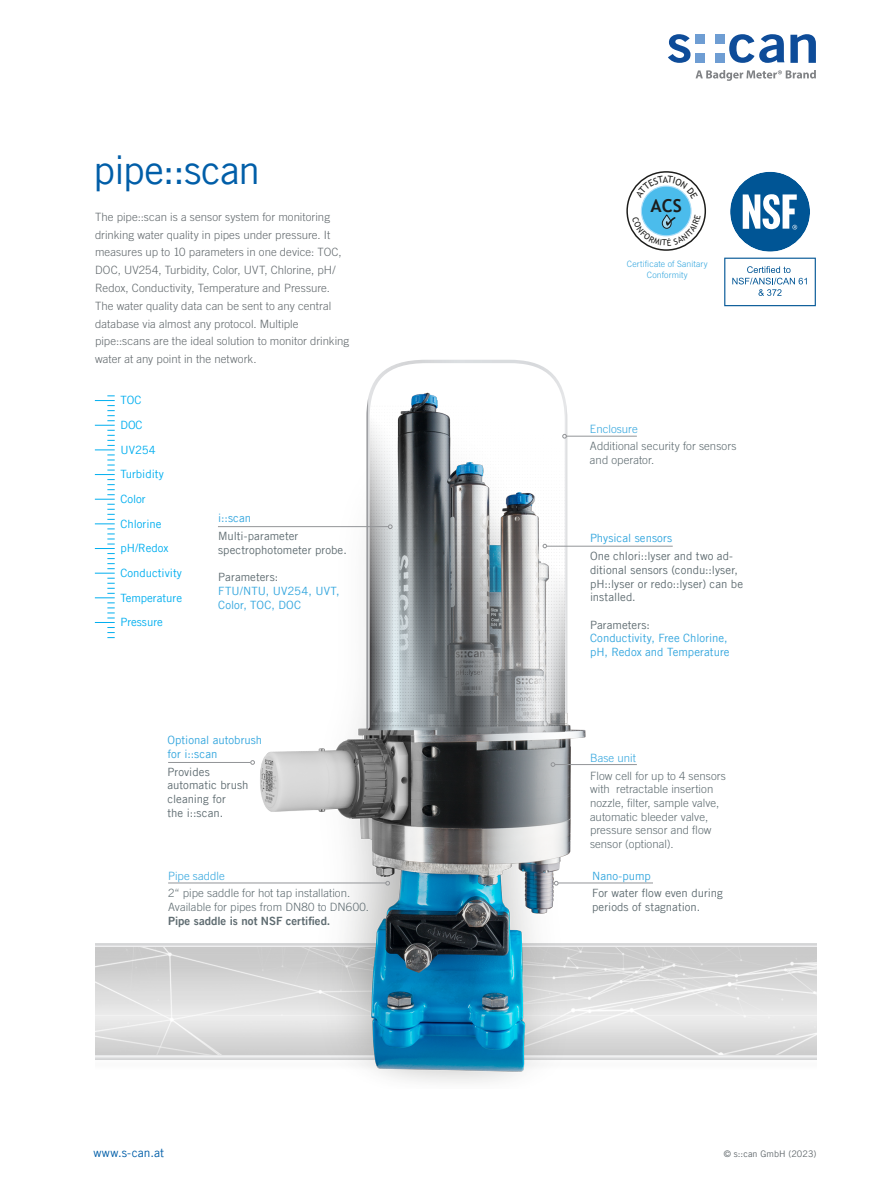
<style>
.page{position:relative;width:893px;height:1191px;background:#fff}
.page>*{position:absolute;margin:0;border:0;box-sizing:border-box;transform-origin:0 0}
.Produkttitel{font:39px "Trade Gothic LT Com";letter-spacing:-.02em;color:#015ea8}
.Foto_Alternativ_Trinkwasser{font:700 17.85px "Trebuchet MS";color:#1d1d1b}
.t1{font:12px "Trade Gothic LT Com";letter-spacing:.01em;color:#015ea8}
.Foto_Alternativ_Trinkwasser-2{font:300 11.4px/17.9px "Trade Gothic LT Com";letter-spacing:.005em;color:#62696d}
.Foto_Alternativ_Trinkwasser-3{font:300 11.4px/13.6px "Trade Gothic LT Com";letter-spacing:.005em;color:#5f6c71}
.Foto_Alternativ_Trinkwasser-4{font:11.4px/13.6px "Trade Gothic LT Com";letter-spacing:.005em;color:#5f6c71}
.Foto_Alternativ_Trinkwasser-5{font:11.4px/13.6px "Trade Gothic LT Com";letter-spacing:.005em;color:#33a6de}
.Foto_Alternativ_Trinkwasser-6{font:11.4px/24.6px "Trade Gothic LT Com";color:#00aeef}
.t2{font:9px "Trade Gothic LT Com";letter-spacing:.01em;color:#62696d}
.Foto_Alternativ_Trinkwasser-7{font:300 8.7px/10.5px "Trade Gothic LT Com";letter-spacing:.015em;color:#33a6de;text-align:center}
.s1{color:#33a6de}
.s2{color:#5f6c71}
.s3{font-family:"Trade Gothic LT Com Bd 2";font-weight:400}
</style>
<div class="page">
<svg style="left:695px;top:70px;width:121px;height:11px"></svg>
<svg style="left:668px;top:34px;width:22px;height:29px"></svg>
<svg style="left:729px;top:34px;width:55px;height:29px"></svg>
<svg style="left:790px;top:34px;width:26px;height:29px"></svg>
<div style="left:695px;top:34px;width:10px;height:10px;background:#6e9dd3"></div>
<div style="left:715px;top:34px;width:9px;height:10px;background:#6e9dd3"></div>
<div style="left:695px;top:53px;width:10px;height:10px;background:#6e9dd3"></div>
<div style="left:715px;top:53px;width:9px;height:10px;background:#6e9dd3"></div>
<svg style="left:95px;top:943px;width:721px;height:3px"></svg>
<div style="left:94px;top:949px;width:722px;height:122px;background:#fbfbfb"></div>
<svg style="left:95px;top:1016px;width:721px;height:44px;background:#dedede"></svg>
<div style="left:94px;top:986px;width:722px;height:29px;background:#e3e3e3"></div>
<svg style="left:95px;top:946px;width:721px;height:46px;fill:#d1d1d1"></svg>
<img style="left:176px;top:359px;width:512px;height:724px">
<hr style="left:555px;top:764px;width:82px;height:1px;background:#939598">
<svg style="left:551px;top:762px;width:4px;height:4px"></svg>
<svg style="left:386px;top:881px;width:4px;height:4px"></svg>
<svg style="left:554px;top:881px;width:4px;height:4px"></svg>
<svg style="left:368px;top:363px;width:197px;height:372px"></svg>
<hr style="left:168px;top:762px;width:83px;height:1px;background:#939598">
<svg style="left:251px;top:760px;width:4px;height:4px"></svg>
<hr style="left:558px;top:882px;width:95px;height:1px;background:#939598">
<hr style="left:168px;top:882px;width:218px;height:1px;background:#939598">
<hr style="left:94px;top:567px;width:1px;height:516px;background:#fff">
<hr style="left:546px;top:546px;width:127px;height:1px;background:#939598">
<hr style="left:218px;top:526px;width:170px;height:1px;background:#939598">
<hr style="left:566px;top:436px;width:71px;height:1px;background:#939598">
<svg style="left:371px;top:405px;width:196px;height:321px"></svg>
<svg style="left:627px;top:172px;width:78px;height:78px"></svg>
<div style="left:626px;top:171px;width:80px;height:80px;border:1px solid #1d1d1b;border-radius:50%"></div>
<div style="left:641px;top:186px;width:50px;height:50px;background:#4bbcec;border-radius:50%"></div>
<svg style="left:95px;top:395px;width:20px;height:243px"></svg>
<svg style="left:724px;top:171px;width:92px;height:135px"></svg>
<svg style="left:635px;top:176px;width:63px;height:23px"></svg>
<svg style="left:632px;top:214px;width:69px;height:32px"></svg>
<p class="Produkttitel" style="left:94px;top:147px;width:168px">pipe::scan</p>
<p class="Foto_Alternativ_Trinkwasser-2" style="left:95px;top:208px;width:256px">The pipe::scan is a sensor system for monitoring drinking water quality in pipes under pressure. It measures up to 10 parameters in one device: TOC, DOC, UV254, Turbidity, Color, UVT, Chlorine, pH/ Redox, Conductivity, Temperature and Pressure.<br>The water quality data can be sent to any central database via almost any protocol. Multiple pipe::scans are the ideal solution to monitor drinking water at any point in the network.</p>
<p class="Foto_Alternativ_Trinkwasser-6" style="left:120px;top:388px;width:63px">TOC<br>DOC<br>UV254<br>Turbidity<br>Color<br>Chlorine pH/Redox<br>Conductivity<br>Temperature<br>Pressure</p>
<p class="Foto_Alternativ_Trinkwasser-4" style="left:218px;top:509px;width:82px;line-height:17.7px"><span class="s1">i::scan<br></span>Multi-parameter</p>
<p class="Foto_Alternativ_Trinkwasser-4" style="left:218px;top:543px;width:130px">spectrophotometer probe.</p>
<p class="Foto_Alternativ_Trinkwasser-5" style="left:218px;top:570px;width:123px"><span class="s2">Parameters:<br></span>FTU/NTU, UV254, UVT,<br>Color, TOC, DOC</p>
<p class="Foto_Alternativ_Trinkwasser-5" style="left:168px;top:733px;width:96px">Optional autobrush for i::scan</p>
<p class="Foto_Alternativ_Trinkwasser-4" style="left:168px;top:764px;width:82px">Provides automatic brush cleaning for<br>the i::scan.</p>
<p class="Foto_Alternativ_Trinkwasser-3" style="left:168px;top:866px;width:184px;line-height:17.7px"><span class="s1">Pipe saddle<br></span>2“ pipe saddle for hot tap installation.</p>
<p class="Foto_Alternativ_Trinkwasser-3" style="left:168px;top:900px;width:202px">Available for pipes from DN80 to DN600.<br><span class="s3">Pipe saddle is not NSF certified.</span></p>
<p class="Foto_Alternativ_Trinkwasser" style="left:651px;top:194px;width:33px">ACS</p>
<p class="Foto_Alternativ_Trinkwasser-7" style="left:627px;top:259px;width:82px">Certificate of Sanitary<br>Conformity</p>
<p class="Foto_Alternativ_Trinkwasser-3" style="left:590px;top:419px;width:148px;line-height:17.7px"><span class="s1">Enclosure<br></span>Additional security for sensors</p>
<p class="Foto_Alternativ_Trinkwasser-3" style="left:590px;top:453px;width:66px">and operator.</p>
<p class="Foto_Alternativ_Trinkwasser-4" style="left:590px;top:529px;width:145px;line-height:17.7px"><span class="s1">Physical sensors<br></span>One chlori::lyser and two ad-</p>
<p class="Foto_Alternativ_Trinkwasser-4" style="left:590px;top:563px;width:155px">ditional sensors (condu::lyser, pH::lyser or redo::lyser) can be installed.</p>
<p class="Foto_Alternativ_Trinkwasser-5" style="left:590px;top:617px;width:141px"><span class="s2">Parameters:<br></span>Conductivity, Free Chlorine, pH, Redox and Temperature</p>
<p class="Foto_Alternativ_Trinkwasser-3" style="left:590px;top:749px;width:138px;line-height:17.7px"><span class="s1">Base unit<br></span>Flow cell for up to 4 sensors</p>
<p class="Foto_Alternativ_Trinkwasser-3" style="left:590px;top:782px;width:131px">with retractable insertion nozzle, filter, sample valve, automatic bleeder valve, pressure sensor and flow sensor (optional).</p>
<p class="Foto_Alternativ_Trinkwasser-4" style="left:592px;top:866px;width:132px;line-height:17.7px"><span class="s1">Nano-pump<br></span>For water flow even during</p>
<p class="Foto_Alternativ_Trinkwasser-4" style="left:592px;top:900px;width:110px">periods of stagnation.</p>
<p class="t1" style="left:94px;top:1145px;width:72px">www.s-can.at</p>
<p class="t2" style="left:724px;top:1148px;width:94px">© s::can GmbH (2023)</p>
</div>
